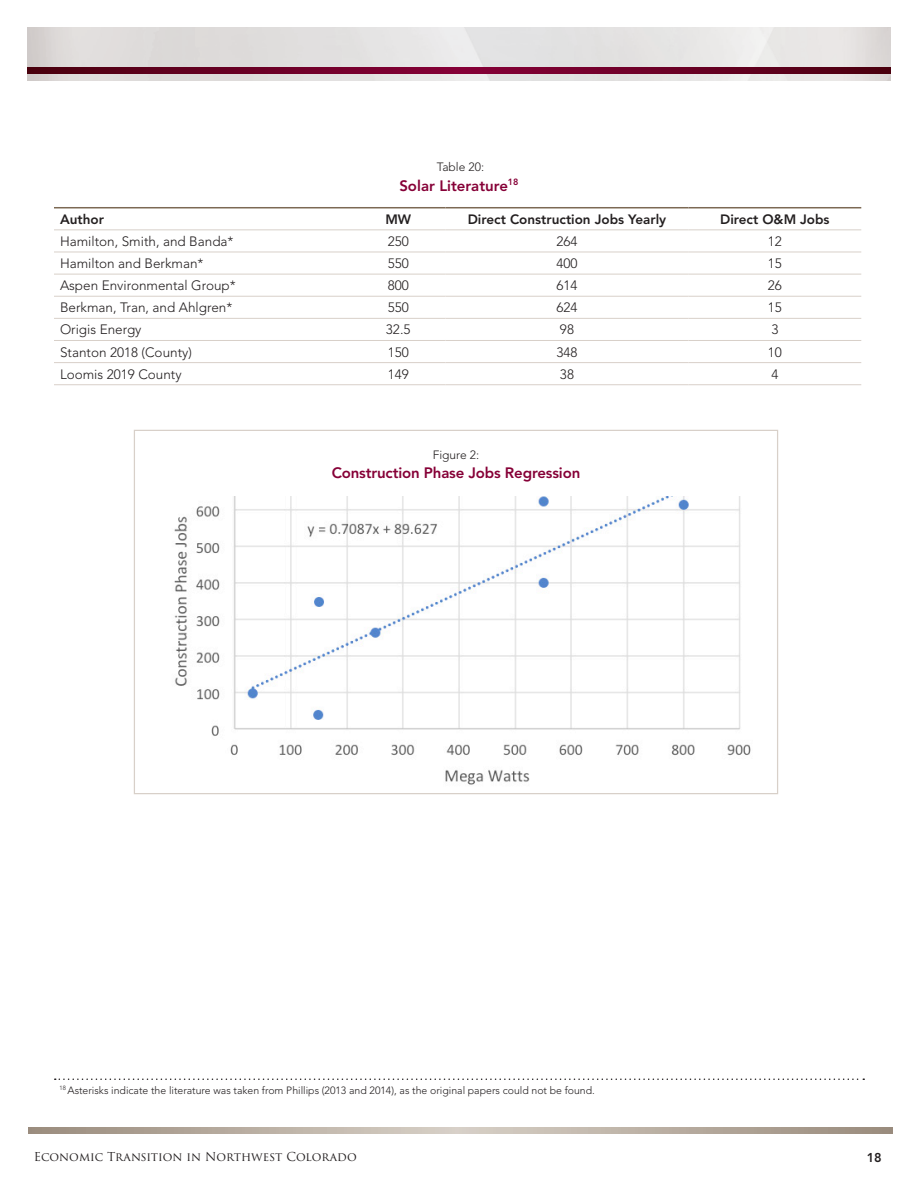
<style>
.page{position:relative;width:918px;height:1188px;background:#fff}
.page>*{position:absolute;margin:0;border:0;box-sizing:border-box;transform-origin:0 0}
.t1{font:800 15px "Avenir";letter-spacing:-.01em;color:#860037}
.Body_copy{font:300 13.5px "Avenir";color:#231f20}
.Body_copy_bold{font:800 13.5px "Avenir";color:#231f20}
.t2{font:800 12.75px "Avenir";color:#231f20}
.t3{font:12px "Trajan Pro 3";color:#231f20}
.t4{font:300 12px "Avenir";color:#231f20}
.Source{font:300 10.5px "Avenir";color:#231f20}
</style>
<div class="page">
<img style="left:27px;top:27px;width:864px;height:54px">
<svg style="left:27px;top:68px;width:864px;height:6px;background:#680023"></svg>
<svg style="left:28px;top:1128px;width:864px;height:6px;background:#b8ada1"></svg>
<hr style="left:54px;top:252px;width:297px;height:1px;background:#d8d0c9">
<hr style="left:351px;top:252px;width:95px;height:1px;background:#d8d0c9">
<hr style="left:446px;top:252px;width:242px;height:1px;background:#d8d0c9">
<hr style="left:688px;top:252px;width:173px;height:1px;background:#d8d0c9">
<hr style="left:54px;top:274px;width:297px;height:1px;background:#d8d0c9">
<hr style="left:351px;top:274px;width:95px;height:1px;background:#d8d0c9">
<hr style="left:446px;top:274px;width:242px;height:1px;background:#d8d0c9">
<hr style="left:688px;top:274px;width:173px;height:1px;background:#d8d0c9">
<hr style="left:54px;top:296px;width:297px;height:1px;background:#d8d0c9">
<hr style="left:351px;top:296px;width:95px;height:1px;background:#d8d0c9">
<hr style="left:446px;top:296px;width:242px;height:1px;background:#d8d0c9">
<hr style="left:688px;top:296px;width:173px;height:1px;background:#d8d0c9">
<hr style="left:54px;top:318px;width:297px;height:1px;background:#d8d0c9">
<hr style="left:351px;top:318px;width:95px;height:1px;background:#d8d0c9">
<hr style="left:446px;top:318px;width:242px;height:1px;background:#d8d0c9">
<hr style="left:688px;top:318px;width:173px;height:1px;background:#d8d0c9">
<hr style="left:54px;top:340px;width:297px;height:1px;background:#d8d0c9">
<hr style="left:351px;top:340px;width:95px;height:1px;background:#d8d0c9">
<hr style="left:446px;top:340px;width:242px;height:1px;background:#d8d0c9">
<hr style="left:688px;top:340px;width:173px;height:1px;background:#d8d0c9">
<hr style="left:54px;top:362px;width:297px;height:1px;background:#d8d0c9">
<hr style="left:351px;top:362px;width:95px;height:1px;background:#d8d0c9">
<hr style="left:446px;top:362px;width:242px;height:1px;background:#d8d0c9">
<hr style="left:688px;top:362px;width:173px;height:1px;background:#d8d0c9">
<hr style="left:54px;top:384px;width:297px;height:1px;background:#d8d0c9">
<hr style="left:351px;top:384px;width:95px;height:1px;background:#d8d0c9">
<hr style="left:446px;top:384px;width:242px;height:1px;background:#d8d0c9">
<hr style="left:688px;top:384px;width:173px;height:1px;background:#d8d0c9">
<hr style="left:54px;top:207px;width:297px;height:1px;background:#7c6954">
<hr style="left:351px;top:207px;width:95px;height:1px;background:#7c6954">
<hr style="left:446px;top:207px;width:242px;height:1px;background:#7c6954">
<hr style="left:688px;top:207px;width:173px;height:1px;background:#7c6954">
<hr style="left:54px;top:229px;width:297px;height:1px;background:#d8d0c9">
<hr style="left:351px;top:229px;width:95px;height:1px;background:#d8d0c9">
<hr style="left:446px;top:229px;width:242px;height:1px;background:#d8d0c9">
<hr style="left:688px;top:229px;width:173px;height:1px;background:#d8d0c9">
<img style="left:174px;top:497px;width:577px;height:288px">
<svg style="left:55px;top:1078px;width:809px;height:2px"></svg>
<p class="t4" style="left:437px;top:160px;width:49px">Table 20:</p>
<p class="t1" style="left:399px;top:176px;width:121px">Solar Literature<sup>18</sup></p>
<p class="Body_copy_bold" style="left:60px;top:211px;width:45px">Author</p>
<p class="Body_copy_bold" style="left:385px;top:211px;width:27px">MW</p>
<p class="Body_copy_bold" style="left:468px;top:211px;width:200px">Direct Construction Jobs Yearly</p>
<p class="Body_copy_bold" style="left:720px;top:211px;width:111px">Direct O&amp;M Jobs</p>
<p class="Body_copy" style="left:60px;top:233px;width:175px">Hamilton, Smith, and Banda*</p>
<p class="Body_copy" style="left:388px;top:233px;width:23px">250</p>
<p class="Body_copy" style="left:556px;top:233px;width:23px">264</p>
<p class="Body_copy" style="left:768px;top:233px;width:16px">12</p>
<p class="Body_copy" style="left:60px;top:256px;width:145px">Hamilton and Berkman*</p>
<p class="Body_copy" style="left:388px;top:256px;width:23px">550</p>
<p class="Body_copy" style="left:556px;top:256px;width:23px">400</p>
<p class="Body_copy" style="left:768px;top:256px;width:16px">15</p>
<p class="Body_copy" style="left:60px;top:278px;width:177px">Aspen Environmental Group*</p>
<p class="Body_copy" style="left:388px;top:278px;width:23px">800</p>
<p class="Body_copy" style="left:556px;top:278px;width:23px">614</p>
<p class="Body_copy" style="left:768px;top:278px;width:16px">26</p>
<p class="Body_copy" style="left:60px;top:300px;width:174px">Berkman, Tran, and Ahlgren*</p>
<p class="Body_copy" style="left:388px;top:300px;width:23px">550</p>
<p class="Body_copy" style="left:556px;top:300px;width:23px">624</p>
<p class="Body_copy" style="left:768px;top:300px;width:16px">15</p>
<p class="Body_copy" style="left:60px;top:322px;width:83px">Origis Energy</p>
<p class="Body_copy" style="left:386px;top:322px;width:26px">32.5</p>
<p class="Body_copy" style="left:560px;top:322px;width:16px">98</p>
<p class="Body_copy" style="left:771px;top:322px;width:9px">3</p>
<p class="Body_copy" style="left:60px;top:344px;width:133px">Stanton 2018 (County)</p>
<p class="Body_copy" style="left:388px;top:344px;width:23px">150</p>
<p class="Body_copy" style="left:556px;top:344px;width:23px">348</p>
<p class="Body_copy" style="left:768px;top:344px;width:16px">10</p>
<p class="Body_copy" style="left:60px;top:366px;width:123px">Loomis 2019 County</p>
<p class="Body_copy" style="left:388px;top:366px;width:23px">149</p>
<p class="Body_copy" style="left:560px;top:366px;width:16px">38</p>
<p class="Body_copy" style="left:771px;top:366px;width:9px">4</p>
<p class="t4" style="left:433px;top:448px;width:48px">Figure 2:</p>
<p class="t1" style="left:332px;top:464px;width:250px">Construction Phase Jobs Regression</p>
<p class="Source" style="left:60px;top:1084px;width:537px"><sup>18</sup> Asterisks indicate the literature was taken from Phillips (2013 and 2014), as the original papers could not be found.</p>
<p class="t3" style="left:34px;top:1148px;width:325px">Economic Transition in Northwest Colorado</p>
<p class="t2" style="left:867px;top:1150px;width:17px">18</p>
</div>
